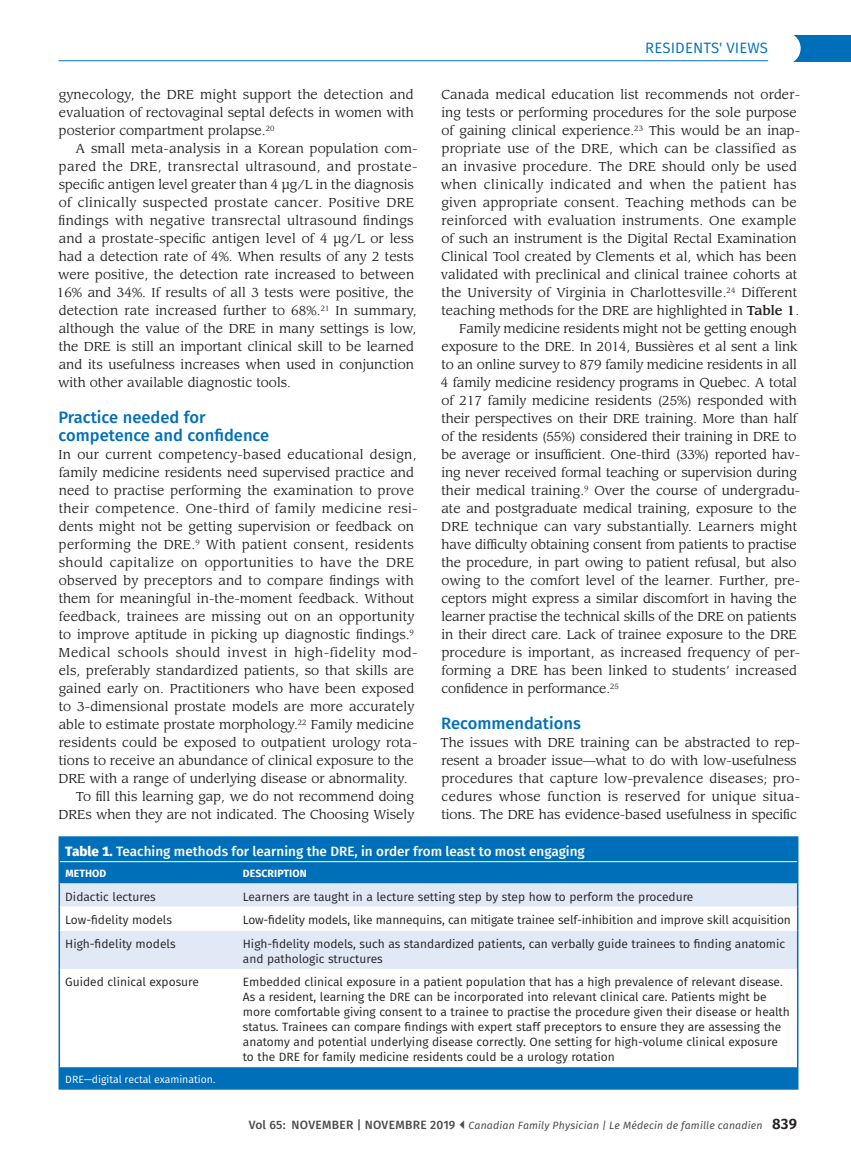
<style>
.page{position:relative;width:851px;height:1161px;background:#fff}
.page>*{position:absolute;margin:0;border:0;box-sizing:border-box;transform-origin:0 0}
.Level3Head{font:500 16.5px/18px "Fira Sans";color:#006fba}
.t1{font:15px "Fira Sans";letter-spacing:.01em;color:#006fba}
.TableTitle{font:500 13.5px "Fira Sans";color:#fff}
.ParagraphIndent{font:12.75px/18px "Leawood Std";color:#231f20}
.Paragraph{font:12.75px/18px "Leawood Std";letter-spacing:.01em;color:#231f20}
.TableBody{font:12px/15px "Fira Sans";color:#231f20}
.t2{font:italic 10.5px "Fira Sans";letter-spacing:.015em;color:#4b4c4d}
.TableNote{font:10.5px "Fira Sans";color:#fff}
.TableColumnHead{font:700 10.5px "Fira Sans";letter-spacing:.01em;color:#fff}
.s1{font-weight:500}
.s2{font-weight:800}
.s3{font-weight:500;font-style:normal;font-size:12px}
.s4{font-weight:600;font-style:normal;font-size:15px;color:#231f20}
</style>
<div class="page">
<div style="left:793px;top:35px;width:57px;height:27px;background:#006fba"></div>
<div style="left:768px;top:32px;width:32px;height:32px;background:#fff;border-radius:50%"></div>
<hr style="left:58px;top:60px;width:710px;height:1px;background:#006fba">
<div style="left:60px;top:838px;width:736px;height:250px;background:#006fba"></div>
<svg style="left:60px;top:883px;width:736px;height:24px;background:#dfe8f5"></svg>
<svg style="left:60px;top:907px;width:736px;height:160px"></svg>
<hr style="left:58px;top:836px;width:179px;height:2px;background:#006fba">
<hr style="left:58px;top:838px;width:2px;height:24px;background:#006fba">
<hr style="left:237px;top:836px;width:561px;height:2px;background:#006fba">
<hr style="left:796px;top:838px;width:2px;height:24px;background:#006fba">
<hr style="left:58px;top:862px;width:2px;height:21px;background:#006fba">
<hr style="left:796px;top:862px;width:2px;height:21px;background:#006fba">
<hr style="left:58px;top:883px;width:2px;height:24px;background:#006fba">
<hr style="left:796px;top:883px;width:2px;height:24px;background:#006fba">
<hr style="left:58px;top:907px;width:2px;height:24px;background:#006fba">
<hr style="left:796px;top:907px;width:2px;height:24px;background:#006fba">
<hr style="left:58px;top:931px;width:2px;height:38px;background:#006fba">
<hr style="left:796px;top:931px;width:2px;height:38px;background:#006fba">
<hr style="left:58px;top:969px;width:2px;height:98px;background:#006fba">
<hr style="left:796px;top:969px;width:2px;height:98px;background:#006fba">
<hr style="left:58px;top:1067px;width:2px;height:21px;background:#006fba">
<hr style="left:796px;top:1067px;width:2px;height:21px;background:#006fba">
<hr style="left:58px;top:1088px;width:179px;height:2px;background:#006fba">
<hr style="left:237px;top:1088px;width:561px;height:2px;background:#006fba">
<hr style="left:60px;top:861px;width:177px;height:1px;background:#fff">
<hr style="left:237px;top:861px;width:560px;height:1px;background:#fff">
<p class="t1" style="left:645px;top:36px;width:124px">RESIDENTS' VIEWS</p>
<p class="ParagraphIndent" style="left:59px;top:86px;width:357px;text-align:justify">gynecology, the DRE might support the detection and evaluation of rectovaginal septal defects in women with posterior compartment prolapse.<sup>20</sup></p>
<p class="ParagraphIndent" style="left:57px;top:140px;width:362px;text-indent:19px">A small meta-analysis in a Korean population com&shy;pared the DRE, transrectal ultrasound, and prostate&shy;specific antigen level greater than 4 µg/L in the diagnosis of clinically suspected prostate cancer. Positive DRE findings with negative transrectal ultrasound findings and a prostate-specific antigen level of 4 µg/L or less had a detection rate of 4%. When results of any 2 tests were positive, the detection rate increased to between 16% and 34%. If results of all 3 tests were positive, the detection rate increased further to 68%.<sup>21</sup> In summary, although the value of the DRE in many settings is low, the DRE is still an important clinical skill to be learned and its usefulness increases when used in conjunction with other available diagnostic tools.</p>
<p class="Level3Head" style="left:58px;top:407px;width:212px">Practice needed for competence and confidence</p>
<p class="Paragraph" style="left:59px;top:446px;width:360px">In our current competency-based educational design, family medicine residents need supervised practice and need to practise performing the examination to prove their competence. One-third of family medicine resi&shy;dents might not be getting supervision or feedback on performing the DRE.<sup>9</sup> With patient consent, residents should capitalize on opportunities to have the DRE observed by preceptors and to compare findings with them for meaningful in-the-moment feedback. Without feedback, trainees are missing out on an opportunity to improve aptitude in picking up diagnostic findings.<sup>9<br></sup>Medical schools should invest in high-fidelity mod&shy;els, preferably standardized patients, so that skills are gained early on. Practitioners who have been exposed to 3-dimensional prostate models are more accurately able to estimate prostate morphology.<sup>22</sup> Family medicine residents could be exposed to outpatient urology rota&shy;tions to receive an abundance of clinical exposure to the DRE with a range of underlying disease or abnormality.</p>
<p class="ParagraphIndent" style="left:59px;top:788px;width:357px;text-align:right">To fill this learning gap, we do not recommend doing<br>DREs when they are not indicated. The Choosing Wisely</p>
<p class="ParagraphIndent" style="left:441px;top:86px;width:361px">Canada medical education list recommends not order&shy;ing tests or performing procedures for the sole purpose of gaining clinical experience.<sup>23</sup> This would be an inap&shy;propriate use of the DRE, which can be classified as an invasive procedure. The DRE should only be used when clinically indicated and when the patient has given appropriate consent. Teaching methods can be reinforced with evaluation instruments. One example of such an instrument is the Digital Rectal Examination Clinical Tool created by Clements et al, which has been validated with preclinical and clinical trainee cohorts at the University of Virginia in Charlottesville.<sup>24</sup> Different teaching methods for the DRE are highlighted in <span class="s1">Table 1</span>.</p>
<p class="ParagraphIndent" style="left:440px;top:320px;width:361px;text-indent:19px">Family medicine residents might not be getting enough exposure to the DRE. In 2014, Bussières et al sent a link to an online survey to 879 family medicine residents in all 4 family medicine residency programs in Quebec. A total of 217 family medicine residents (25%) responded with their perspectives on their DRE training. More than half of the residents (55%) considered their training in DRE to be average or insufficient. One-third (33%) reported hav&shy;ing never received formal teaching or supervision during their medical training.<sup>9</sup> Over the course of undergradu&shy;ate and postgraduate medical training, exposure to the DRE technique can vary substantially. Learners might have difficulty obtaining consent from patients to practise the procedure, in part owing to patient refusal, but also owing to the comfort level of the learner. Further, pre&shy;ceptors might express a similar discomfort in having the learner practise the technical skills of the DRE on patients in their direct care. Lack of trainee exposure to the DRE procedure is important, as increased frequency of per&shy;forming a DRE has been linked to students’ increased confidence in performance.<sup>25</sup></p>
<p class="Level3Head" style="left:441px;top:713px;width:141px">Recommendations</p>
<p class="Paragraph" style="left:440px;top:734px;width:361px">The issues with DRE training can be abstracted to rep&shy;resent a broader issue—what to do with low-usefulness procedures that capture low-prevalence diseases; pro&shy;cedures whose function is reserved for unique situa&shy;tions. The DRE has evidence-based usefulness in specific</p>
<p class="TableTitle" style="left:65px;top:840px;width:521px"><span class="s2">Table 1.</span> Teaching methods for learning the DRE, in order from least to most engaging</p>
<p class="TableColumnHead" style="left:65px;top:865px;width:43px">METHOD</p>
<p class="TableColumnHead" style="left:243px;top:865px;width:65px">DESCRIPTION</p>
<p class="TableBody" style="left:65px;top:889px;width:92px">Didactic lectures</p>
<p class="TableBody" style="left:243px;top:889px;width:452px">Learners are taught in a lecture setting step by step how to perform the procedure</p>
<p class="TableBody" style="left:65px;top:912px;width:108px">Low-fidelity models</p>
<p class="TableBody" style="left:243px;top:912px;width:549px">Low-fidelity models, like mannequins, can mitigate trainee self-inhibition and improve skill acquisition</p>
<p class="TableBody" style="left:65px;top:936px;width:112px">High-fidelity models</p>
<p class="TableBody" style="left:243px;top:936px;width:544px">High-fidelity models, such as standardized patients, can verbally guide trainees to finding anatomic and pathologic structures</p>
<p class="TableBody" style="left:65px;top:974px;width:135px">Guided clinical exposure</p>
<p class="TableBody" style="left:243px;top:974px;width:548px">Embedded clinical exposure in a patient population that has a high prevalence of relevant disease.<br>As a resident, learning the DRE can be incorporated into relevant clinical care. Patients might be more comfortable giving consent to a trainee to practise the procedure given their disease or health status. Trainees can compare findings with expert staff preceptors to ensure they are assessing the anatomy and potential underlying disease correctly. One setting for high-volume clinical exposure to the DRE for family medicine residents could be a urology rotation</p>
<p class="TableNote" style="left:65px;top:1071px;width:152px">DRE—digital rectal examination.</p>
<p class="t2" style="left:249px;top:1117px;width:549px"><span class="s3">Vol 65: NOVEMBER | NOVEMBRE 2019</span> Canadian Family Physician | Le Médecin de famille canadien <span class="s4">839</span></p>
</div>
